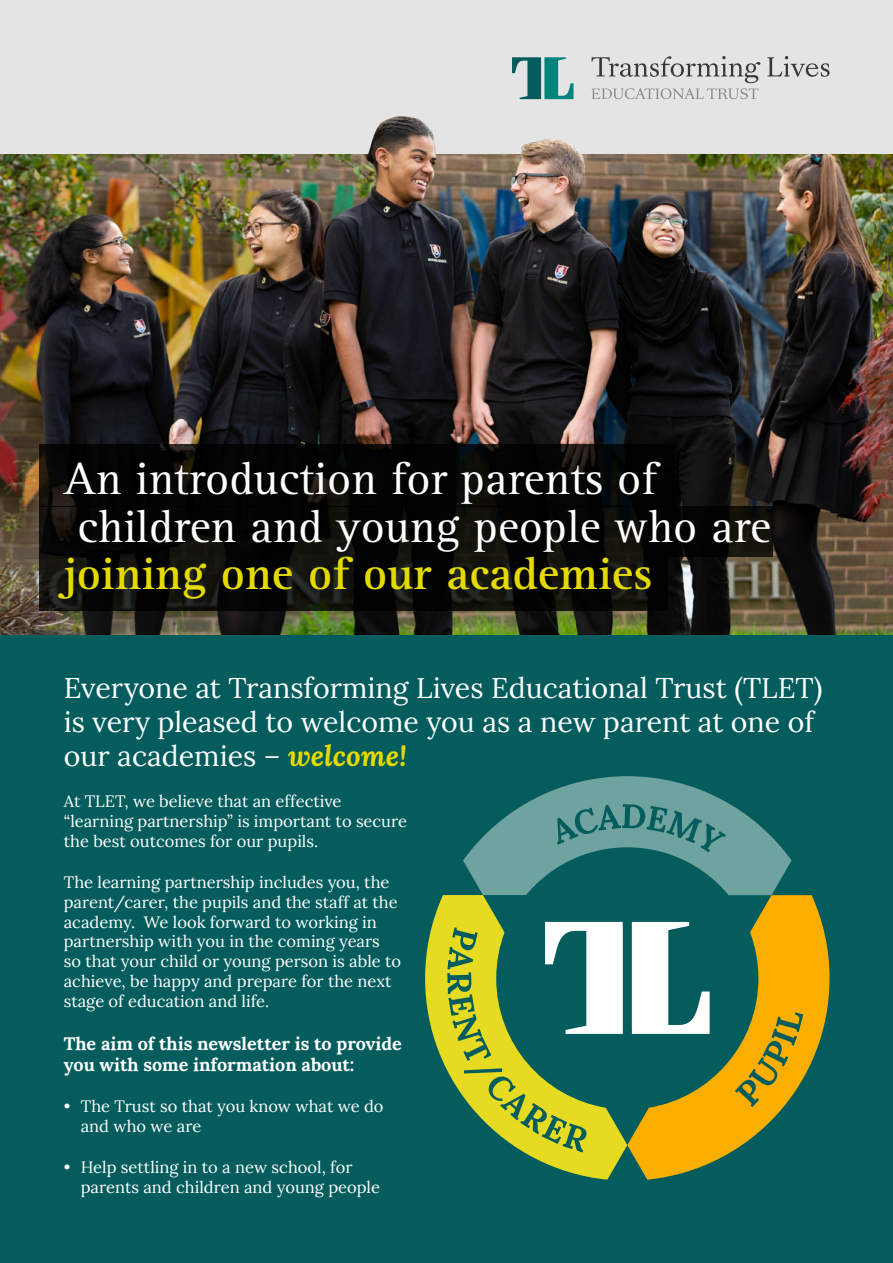
<style>
.page{position:relative;width:893px;height:1263px;background:#fff}
.page>*{position:absolute;margin:0;border:0;box-sizing:border-box;transform-origin:0 0}
.t1{font:46.5px/47.1px "Rotis Serif";color:#fff}
.t2{font:28.5px/34.2px "Lora";color:#fff}
.t3{font:700 18px/21.6px "Lora";color:#fff}
.t4{font:16.5px/19.8px "Lora";color:#fff}
.s1{font-weight:700;color:#e4da00}
.s2{font-weight:700;font-style:italic;color:#e4da00}
</style>
<div class="page">
<div style="left:0;top:0;width:893px;height:204px;background:#e5e4e4"></div>
<div style="left:0;top:634px;width:893px;height:629px;background:#045c5d"></div>
<svg style="left:512px;top:57px;width:61px;height:42px"></svg>
<svg style="left:767px;top:56px;width:62px;height:21px"></svg>
<svg style="left:592px;top:56px;width:168px;height:43px"></svg>
<img style="left:0;top:154px;width:893px;height:480px">
<svg style="left:39px;top:444px;width:635px;height:63px;fill:#030303"></svg>
<svg style="left:39px;top:507px;width:733px;height:50px;fill:#030303"></svg>
<svg style="left:39px;top:557px;width:629px;height:53px;fill:#090a05"></svg>
<img style="left:365px;top:116px;width:219px;height:69px">
<svg style="left:627px;top:895px;width:202px;height:284px"></svg>
<svg style="left:425px;top:895px;width:202px;height:284px"></svg>
<svg style="left:463px;top:776px;width:328px;height:120px"></svg>
<svg style="left:735px;top:1012px;width:68px;height:95px"></svg>
<svg style="left:447px;top:927px;width:44px;height:134px"></svg>
<svg style="left:464px;top:1068px;width:123px;height:84px"></svg>
<p class="t1" style="left:64px;top:457px;width:708px">An introduction for parents of children and young people who are <span class="s1">joining one of our academies</span></p>
<p class="t2" style="left:64px;top:669px;width:760px">Everyone at Transforming Lives Educational Trust (TLET) is very pleased to welcome you as a new parent at one of our academies – <span class="s2">welcome!</span></p>
<p class="t4" style="left:64px;top:790px;width:345px">At TLET, we believe that an effective “learning partnership” is important to secure the best outcomes for our pupils.</p>
<p class="t4" style="left:64px;top:871px;width:339px">The learning partnership includes you, the parent/carer, the pupils and the staff at the academy. We look forward to working in partnership with you in the coming years so that your child or young person is able to achieve, be happy and prepare for the next stage of education and life.</p>
<p class="t3" style="left:64px;top:1030px;width:340px">The aim of this newsletter is to provide you with some information about:</p>
<p class="t4" style="left:81px;top:1095px;width:304px;text-indent:-17px">• The Trust so that you know what we do and who we are</p>
<p class="t4" style="left:81px;top:1156px;width:301px;text-indent:-17px">• Help settling in to a new school, for parents and children and young people</p>
</div>
